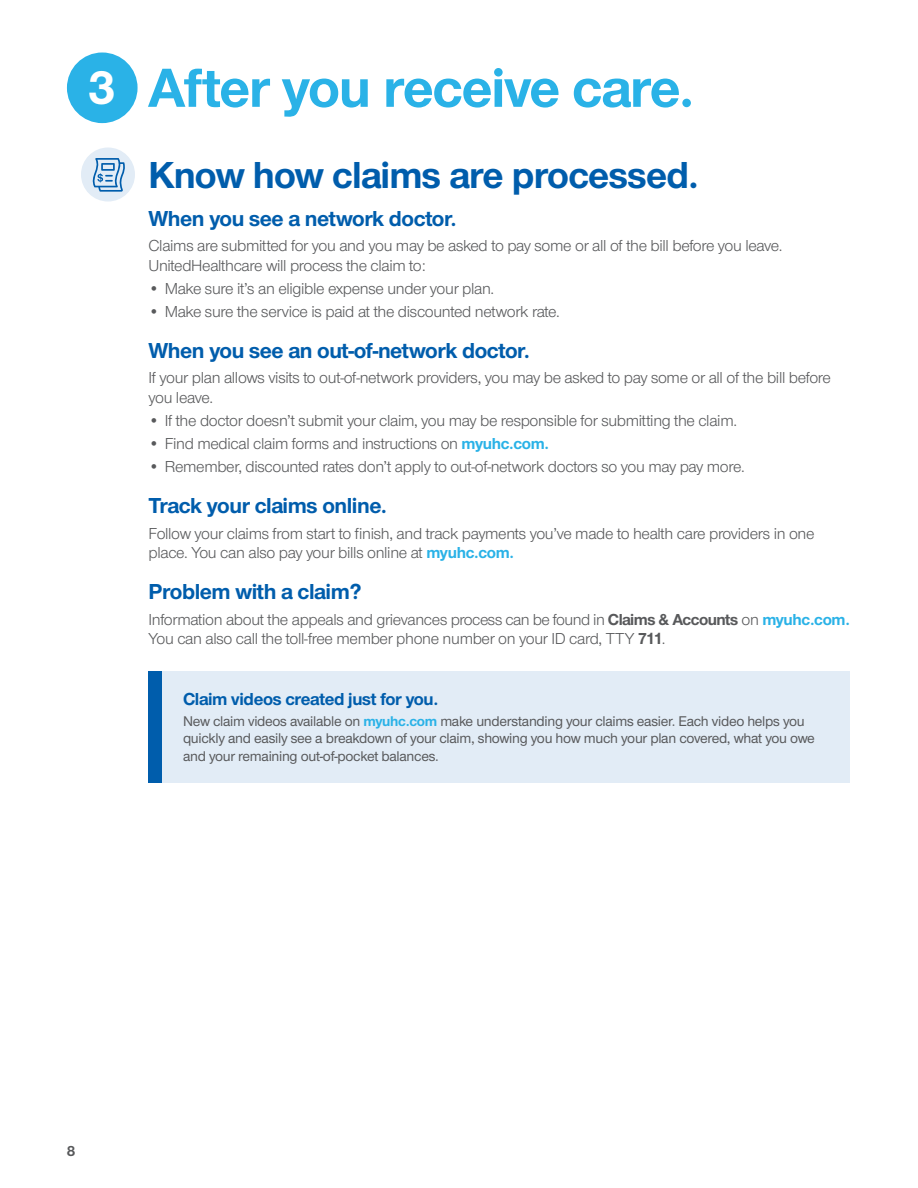
<style>
.page{position:relative;width:918px;height:1188px;background:#fff}
.page>*{position:absolute;margin:0;border:0;box-sizing:border-box;transform-origin:0 0}
.t1{font:700 57px "UHC Sans";letter-spacing:-.02em;color:#2ab2e7}
.t2{font:700 39px "UHC Sans";letter-spacing:-.02em;color:#005dac}
.t3{font:700 22.5px "UHC Sans";letter-spacing:-.02em;color:#005dac}
.t4{font:700 18px "UHC Sans";letter-spacing:-.02em;color:#005dac}
.t5{font:16.5px/19.8px "UHC Sans";letter-spacing:-.02em;color:#58595b}
.t6{font:700 15px "UHC Sans";color:#58595b}
.t7{font:500 14.7px/17.5px "UHC Sans";letter-spacing:-.02em;color:#58595b}
.s1{font-size:48.9px;color:#fff}
.s2{font-weight:700;color:#2ab2e7}
.s3{font-weight:700}
</style>
<div class="page">
<div style="left:69px;top:54px;width:67px;height:67px;background:#2ab2e7;border-radius:50%"></div>
<div style="left:67px;top:53px;width:71px;height:70px;border:4px solid #2ab2e7;border-radius:50%"></div>
<div style="left:82px;top:149px;width:52px;height:51px;background:#e2ecf6;border-radius:50%"></div>
<div style="left:81px;top:148px;width:54px;height:54px;border:3px solid #e2ecf6;border-radius:50%"></div>
<svg style="left:92px;top:158px;width:34px;height:34px"></svg>
<div style="left:161px;top:671px;width:689px;height:111px;background:#e2ecf6"></div>
<div style="left:148px;top:671px;width:13px;height:111px;background:#005dac"></div>
<h1 class="t1" style="left:88px;top:49px;width:608px"><span class="s1">3</span> After you receive care.</h1>
<h2 class="t2" style="left:148px;top:149px;width:552px">Know how claims are processed.</h2>
<h3 class="t3" style="left:148px;top:203px;width:310px">When you see a network doctor.</h3>
<p class="t5" style="left:148px;top:235px;width:636px">Claims are submitted for you and you may be asked to pay some or all of the bill before you leave.<br>UnitedHealthcare will process the claim to:</p>
<p class="t5" style="left:148px;top:278px;width:347px">• Make sure it’s an eligible expense under your plan.</p>
<p class="t5" style="left:148px;top:301px;width:413px">• Make sure the service is paid at the discounted network rate.</p>
<h3 class="t3" style="left:148px;top:336px;width:383px">When you see an out-of-network doctor.</h3>
<p class="t5" style="left:148px;top:368px;width:684px">If your plan allows visits to out-of-network providers, you may be asked to pay some or all of the bill before you leave.</p>
<p class="t5" style="left:148px;top:410px;width:590px">• If the doctor doesn’t submit your claim, you may be responsible for submitting the claim.</p>
<p class="t5" style="left:148px;top:433px;width:402px">• Find medical claim forms and instructions on <span class="s2">myuhc.com.</span></p>
<p class="t5" style="left:148px;top:456px;width:598px">• Remember, discounted rates don’t apply to out-of-network doctors so you may pay more.</p>
<h3 class="t3" style="left:148px;top:491px;width:240px">Track your claims online.</h3>
<p class="t5" style="left:148px;top:523px;width:668px">Follow your claims from start to finish, and track payments you’ve made to health care providers in one place. You can also pay your bills online at <span class="s2">myuhc.com.</span></p>
<h3 class="t3" style="left:148px;top:577px;width:215px">Problem with a claim?</h3>
<p class="t5" style="left:148px;top:609px;width:703px">Information about the appeals and grievances process can be found in <span class="s3">Claims &amp; Accounts</span> on <span class="s2">myuhc.com.<br></span>You can also call the toll-free member phone number on your ID card, TTY <span class="s3">711</span>.</p>
<p class="t4" style="left:183px;top:687px;width:257px">Claim videos created just for you.</p>
<p class="t7" style="left:183px;top:712px;width:633px">New claim videos available on <span class="s2">myuhc.com</span> make understanding your claims easier. Each video helps you quickly and easily see a breakdown of your claim, showing you how much your plan covered, what you owe and your remaining out-of-pocket balances.</p>
<p class="t6" style="left:67px;top:1141px;width:10px">8</p>
</div>
